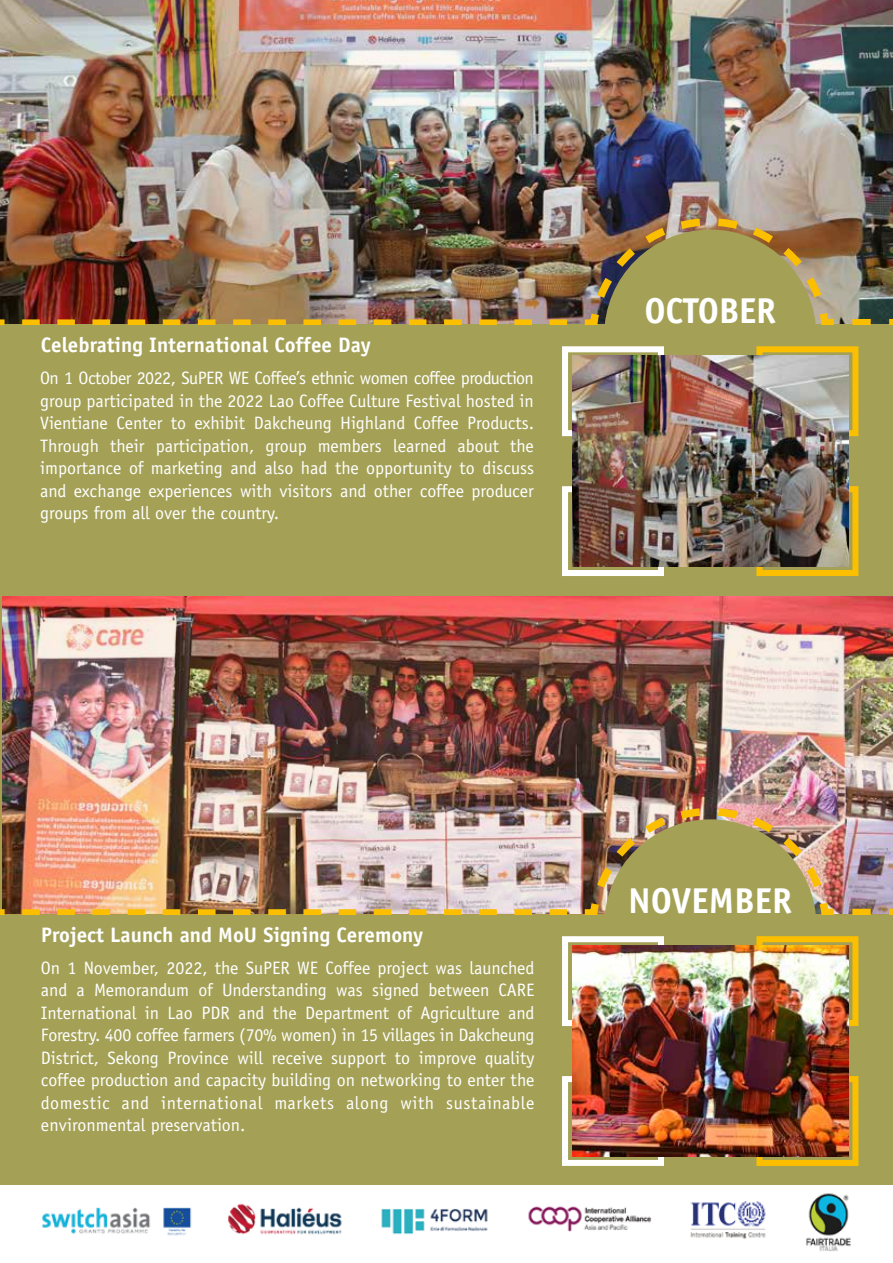
<style>
.page{position:relative;width:893px;height:1263px;background:#fff}
.page>*{position:absolute;margin:0;border:0;box-sizing:border-box;transform-origin:0 0}
.t1{font:700 36px "Officina Sans Std";letter-spacing:-.01em;color:#fff}
.t2{font:700 21px "Officina Sans Std";color:#fff}
.t3{font:18px/22.5px "Officina Sans Std";color:#fff;text-align:justify}
</style>
<div class="page">
<img style="left:0;top:0;width:893px;height:324px">
<img style="left:0;top:598px;width:893px;height:317px">
<svg style="left:0;top:316px;width:12px;height:10px"></svg>
<img style="left:22px;top:214px;width:819px;height:112px">
<svg style="left:852px;top:315px;width:41px;height:11px"></svg>
<div style="left:0;top:326px;width:893px;height:269px;background:#a4a157"></div>
<div style="left:756px;top:486px;width:102px;height:90px;border:6px solid #fcbf00"></div>
<div style="left:562px;top:346px;width:102px;height:90px;border:6px solid #fff"></div>
<div style="left:756px;top:346px;width:102px;height:90px;border:6px solid #fcbf00"></div>
<div style="left:562px;top:486px;width:102px;height:90px;border:6px solid #fff"></div>
<img style="left:42px;top:1193px;width:809px;height:59px">
<img style="left:572px;top:356px;width:276px;height:210px">
<svg style="left:0;top:905px;width:12px;height:10px"></svg>
<img style="left:22px;top:804px;width:819px;height:111px">
<svg style="left:852px;top:905px;width:41px;height:10px"></svg>
<div style="left:0;top:915px;width:893px;height:260px;background:#a4a157"></div>
<div style="left:756px;top:1076px;width:102px;height:90px;border:6px solid #fcbf00"></div>
<div style="left:562px;top:936px;width:102px;height:90px;border:6px solid #fff"></div>
<div style="left:756px;top:936px;width:102px;height:90px;border:6px solid #fcbf00"></div>
<div style="left:562px;top:1076px;width:102px;height:90px;border:6px solid #fff"></div>
<img style="left:572px;top:946px;width:276px;height:210px">
<p class="t2" style="left:41px;top:332px;width:332px">Celebrating International Coffee Day</p>
<p class="t3" style="left:40px;top:367px;width:495px">On 1 October 2022, SuPER WE Coffee’s ethnic women coffee production group participated in the 2022 Lao Coffee Culture Festival hosted in Vientiane Center to exhibit Dakcheung Highland Coffee Products.<br>Through their participation, group members learned about the importance of marketing and also had the opportunity to discuss and exchange experiences with visitors and other coffee producer groups from all over the country.</p>
<h1 class="t1" style="left:644px;top:288px;width:133px">OCTOBER</h1>
<p class="t2" style="left:41px;top:922px;width:383px">Project Launch and MoU Signing Ceremony</p>
<p class="t3" style="left:41px;top:956px;width:495px">On 1 November, 2022, the SuPER WE Coffee project was launched and a Memorandum of Understanding was signed between CARE International in Lao PDR and the Department of Agriculture and Forestry. 400 coffee farmers (70% women) in 15 villages in Dakcheung District, Sekong Province will receive support to improve quality coffee production and capacity building on networking to enter the domestic and international markets along with sustainable environmental preservation.</p>
<h1 class="t1" style="left:628px;top:878px;width:166px">NOVEMBER</h1>
</div>
